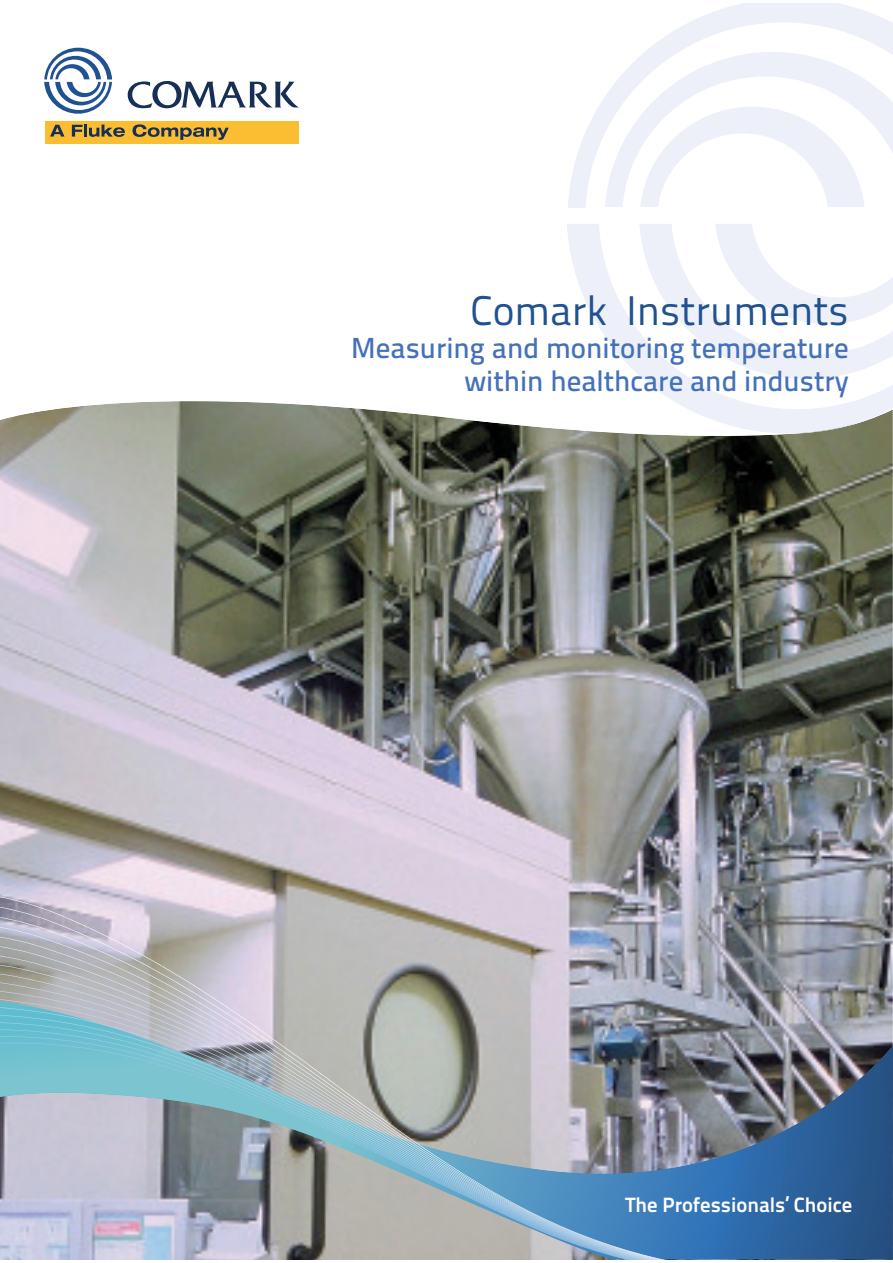
<style>
.page{position:relative;width:893px;height:1263px;background:#fff}
.page>*{position:absolute;margin:0;border:0;box-sizing:border-box;transform-origin:0 0}
.t1{font:41.4px "Titillium Text 25 L 400 wt";color:#205292}
.t2{font:28.95px/33px "Titillium Text 25 L 600 wt";color:#4471b8;text-align:right}
.t3{font:20.7px "Titillium Text 25 L 800 wt";color:#fff}
</style>
<div class="page">
<img style="left:0;top:401px;width:892px;height:475px">
<img style="left:0;top:876px;width:892px;height:383px">
<svg style="left:568px;top:4px;width:324px;height:204px"></svg>
<svg style="left:605px;top:52px;width:287px;height:155px"></svg>
<svg style="left:567px;top:224px;width:325px;height:210px"></svg>
<img style="left:796px;top:423px;width:63px;height:10px">
<svg style="left:639px;top:224px;width:253px;height:155px"></svg>
<div style="left:45px;top:121px;width:254px;height:23px;background:#fbbd31"></div>
<svg style="left:50px;top:125px;width:14px;height:12px"></svg>
<svg style="left:72px;top:125px;width:53px;height:12px"></svg>
<svg style="left:132px;top:124px;width:97px;height:16px"></svg>
<svg style="left:44px;top:48px;width:68px;height:66px"></svg>
<svg style="left:127px;top:81px;width:172px;height:28px"></svg>
<h1 class="t1" style="left:470px;top:294px;width:380px">Comark Instruments</h1>
<p class="t2" style="left:351px;top:334px;width:499px">Measuring and monitoring temperature within healthcare and industry</p>
<p class="t3" style="left:625px;top:1196px;width:228px">The Professionals’ Choice</p>
</div>
